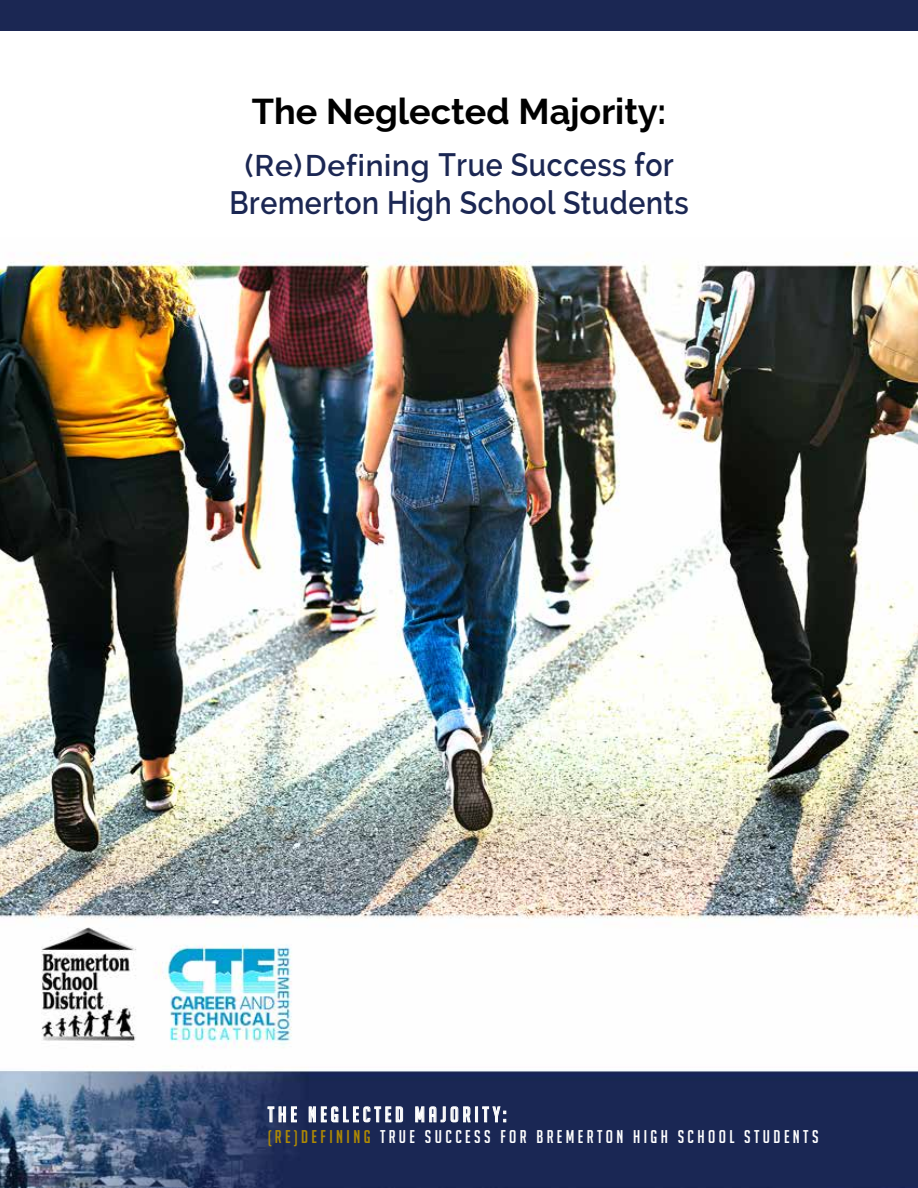
<style>
.page{position:relative;width:918px;height:1188px;background:#fff}
.page>*{position:absolute;margin:0;border:0;box-sizing:border-box;transform-origin:0 0}
.t1{font:700 36px "Raleway";color:#000}
.t2{font:600 32.55px/37.5px "Raleway";letter-spacing:.02em;color:#1b2753;text-align:center;scale:.88 1}
.t3{font:21px "Big Noodle Titling";letter-spacing:.19em;color:#fff}
.t4{font:18px "Big Noodle Titling";letter-spacing:.19em;color:#fff}
.s1{font-size:30px}
.s2{color:#ae8904}
</style>
<div class="page">
<img style="left:0;top:252px;width:918px;height:936px">
<svg style="left:268px;top:1106px;width:29px;height:16px"></svg>
<svg style="left:309px;top:1106px;width:94px;height:16px;background:#626b8a"></svg>
<svg style="left:415px;top:1106px;width:56px;height:16px"></svg>
<div style="left:475px;top:1107px;width:3px;height:15px;border:1px solid #fff"></div>
<svg style="left:482px;top:1106px;width:24px;height:16px"></svg>
<div style="left:0;top:0;width:918px;height:30px;background:#1b2753"></div>
<h1 class="t1" style="left:252px;top:90px;width:416px">The Neglected Majority:</h1>
<h2 class="t2" style="left:229px;top:146px;width:523px"><span class="s1">(Re) Defining</span> True Success for<br>Bremerton High School Students</h2>
<p class="t3" style="left:268px;top:1103px;width:240px">THE NEGLECTED MAJORITY:</p>
<p class="t4" style="left:268px;top:1127px;width:552px"><span class="s2">(RE)DEFINING</span> TRUE SUCCESS FOR BREMERTON HIGH SCHOOL STUDENTS</p>
</div>
